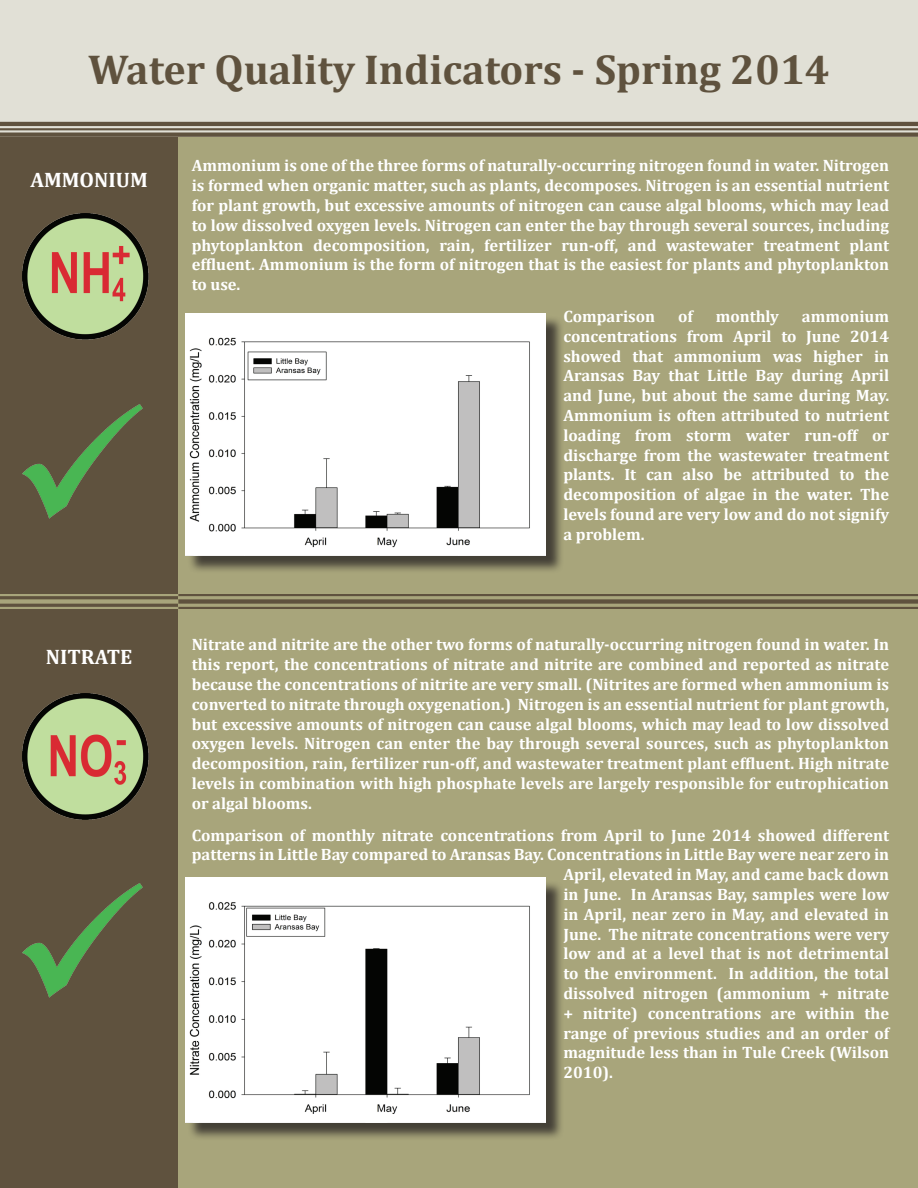
<style>
.page{position:relative;width:918px;height:1188px;background:#fff}
.page>*{position:absolute;margin:0;border:0;box-sizing:border-box;transform-origin:0 0}
.t1{font:700 42px "Cambria";color:#5f523e}
.t2{font:700 21px "Cambria";color:#fff}
.t3{font:700 16.5px/19.8px "Cambria";color:#fff;text-align:justify}
</style>
<div class="page">
<div style="left:0;top:137px;width:178px;height:1051px;background:#5f523e"></div>
<div style="left:178px;top:137px;width:740px;height:1051px;background:#a8a57b"></div>
<div style="left:0;top:0;width:918px;height:137px;background:#e1e0d6"></div>
<hr style="left:0;top:122px;width:918px;height:4px;background:#5f523e">
<hr style="left:0;top:128px;width:918px;height:2px;background:#5f523e">
<svg style="left:0;top:133px;width:918px;height:4px;background:#655945"></svg>
<hr style="left:178px;top:594px;width:740px;height:2px;background:#5f523e">
<div style="left:178px;top:599px;width:740px;height:5px;background:#5f523e"></div>
<hr style="left:178px;top:607px;width:740px;height:2px;background:#5f523e">
<hr style="left:0;top:594px;width:178px;height:2px;background:#a8a57b">
<div style="left:0;top:599px;width:178px;height:5px;background:#a8a57b"></div>
<hr style="left:0;top:607px;width:178px;height:2px;background:#a8a57b">
<img style="left:22px;top:214px;width:126px;height:126px">
<img style="left:22px;top:694px;width:126px;height:126px">
<div style="left:188px;top:315px;width:376px;height:259px;background:#231f20;opacity:.75"></div>
<img style="left:185px;top:313px;width:360px;height:242px">
<div style="left:188px;top:880px;width:376px;height:261px;background:#231f20;opacity:.75"></div>
<img style="left:185px;top:878px;width:360px;height:245px">
<img style="left:22px;top:404px;width:121px;height:115px">
<img style="left:22px;top:883px;width:121px;height:115px">
<h1 class="t1" style="left:88px;top:40px;width:743px">Water Quality Indicators - Spring 2014</h1>
<p class="t2" style="left:30px;top:165px;width:102px">AMMONIUM</p>
<p class="t2" style="left:46px;top:642px;width:86px">NITRATE</p>
<p class="t3" style="left:192px;top:155px;width:699px">Ammonium is one of the three forms of naturally-occurring nitrogen found in water. Nitrogen is formed when organic matter, such as plants, decomposes. Nitrogen is an essential nutrient for plant growth, but excessive amounts of nitrogen can cause algal blooms, which may lead to low dissolved oxygen levels. Nitrogen can enter the bay through several sources, including phytoplankton decomposition, rain, fertilizer run-off, and wastewater treatment plant effluent. Ammonium is the form of nitrogen that is the easiest for plants and phytoplankton to use.</p>
<p class="t3" style="left:563px;top:306px;width:93px">Comparison</p>
<p class="t3" style="left:678px;top:306px;width:16px">of</p>
<p class="t3" style="left:716px;top:306px;width:65px">monthly</p>
<p class="t3" style="left:563px;top:306px;width:327px;text-indent:239px">ammonium concentrations from April to June 2014 showed that ammonium was higher in Aransas Bay that Little Bay during April and June, but about the same during May.<br>Ammonium is often attributed to nutrient loading from storm water run-off or discharge from the wastewater treatment plants. It can also be attributed to the decomposition of algae in the water. The levels found are very low and do not signify a problem.</p>
<p class="t3" style="left:192px;top:634px;width:699px">Nitrate and nitrite are the other two forms of naturally-occurring nitrogen found in water. In this report, the concentrations of nitrate and nitrite are combined and reported as nitrate because the concentrations of nitrite are very small. (Nitrites are formed when ammonium is converted to nitrate through oxygenation.) Nitrogen is an essential nutrient for plant growth, but excessive amounts of nitrogen can cause algal blooms, which may lead to low dissolved oxygen levels. Nitrogen can enter the bay through several sources, such as phytoplankton decomposition, rain, fertilizer run-off, and wastewater treatment plant effluent. High nitrate levels in combination with high phosphate levels are largely responsible for eutrophication or algal blooms.</p>
<p class="t3" style="left:192px;top:825px;width:699px">Comparison of monthly nitrate concentrations from April to June 2014 showed different</p>
<p class="t3" style="left:192px;top:844px;width:699px">patterns in Little Bay compared to Aransas Bay. Concentrations in Little Bay were near zero in</p>
<p class="t3" style="left:563px;top:864px;width:327px">April, elevated in May, and came back down</p>
<p class="t3" style="left:563px;top:884px;width:327px">in June. In Aransas Bay, samples were low</p>
<p class="t3" style="left:563px;top:904px;width:327px">in April, near zero in May, and elevated in</p>
<p class="t3" style="left:563px;top:924px;width:327px">June. The nitrate concentrations were very</p>
<p class="t3" style="left:563px;top:943px;width:327px">low and at a level that is not detrimental</p>
<p class="t3" style="left:563px;top:963px;width:327px">to the environment. In addition, the total</p>
<p class="t3" style="left:563px;top:983px;width:327px">dissolved nitrogen (ammonium + nitrate</p>
<p class="t3" style="left:563px;top:1003px;width:327px">+ nitrite) concentrations are within the</p>
<p class="t3" style="left:563px;top:1023px;width:327px">range of previous studies and an order of</p>
<p class="t3" style="left:563px;top:1042px;width:327px">magnitude less than in Tule Creek (Wilson</p>
<p class="t3" style="left:563px;top:1062px;width:51px">2010).</p>
</div>
